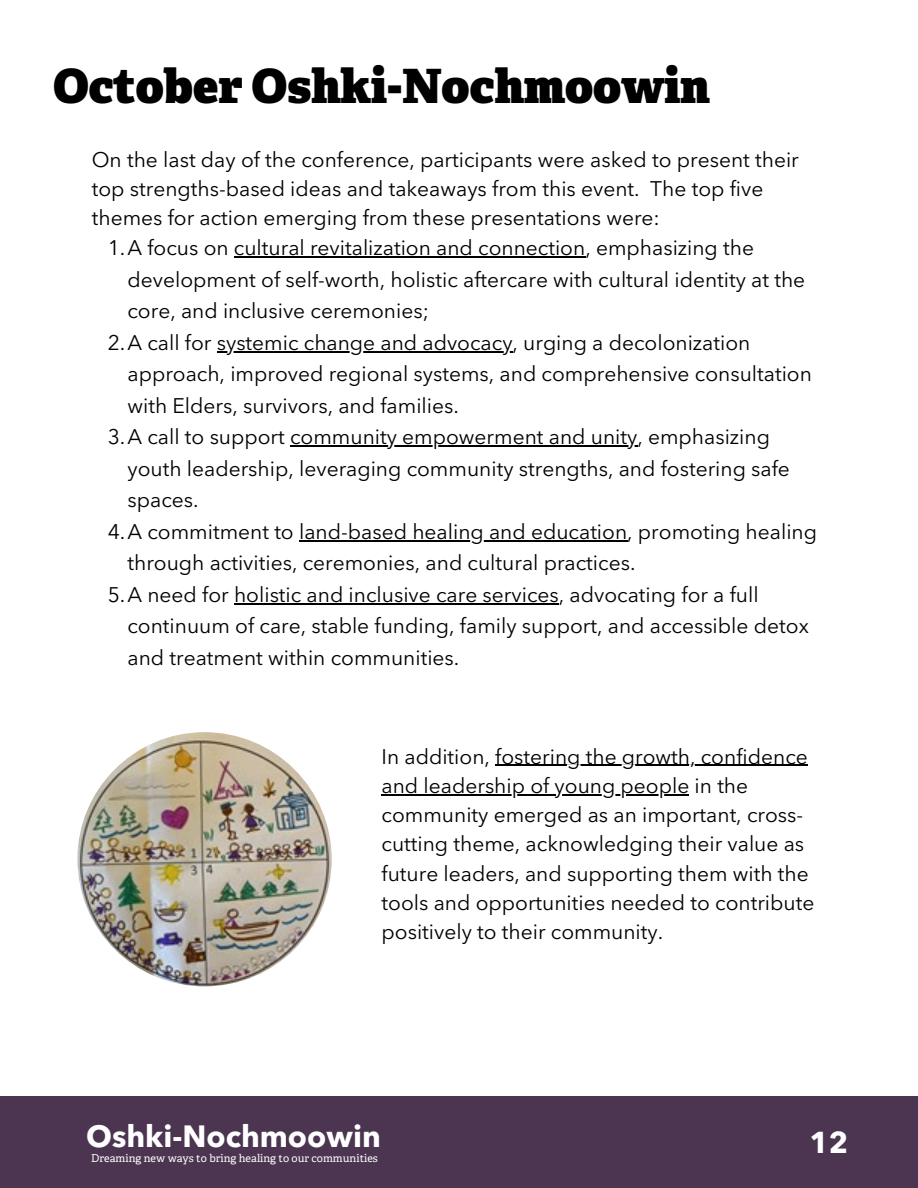
<style>
.page{position:relative;width:918px;height:1188px;background:#fff}
.page>*{position:absolute;margin:0;border:0;box-sizing:border-box;transform-origin:0 0}
.t1{font:800 47.25px "Adelle";color:#000}
.t2{font:700 30.45px "Avenir Next Cyr";color:#fff}
.t3{font:700 30px "Avenir Next Cyr";color:#fff}
.t4{font:21px/29.2px "Avenir Next Cyr";color:#000}
.t5{font:10.8px "Adelle";color:#fff}
</style>
<div class="page">
<img style="left:77px;top:732px;width:255px;height:254px;border-radius:50%">
<hr style="left:234px;top:257px;width:351px;height:1px;background:#000">
<hr style="left:217px;top:351px;width:296px;height:1px;background:#000">
<hr style="left:290px;top:446px;width:347px;height:1px;background:#000">
<hr style="left:299px;top:540px;width:328px;height:1px;background:#000">
<hr style="left:234px;top:603px;width:325px;height:1px;background:#000">
<hr style="left:495px;top:765px;width:313px;height:1px;background:#000">
<hr style="left:382px;top:794px;width:307px;height:1px;background:#000">
<div style="left:0;top:1096px;width:918px;height:92px;background:#4b3550"></div>
<h1 class="t1" style="left:53px;top:61px;width:658px">October Oshki-Nochmoowin</h1>
<p class="t4" style="left:92px;top:144px;width:709px">On the last day of the conference, participants were asked to present their</p>
<p class="t4" style="left:92px;top:174px;width:673px">top strengths-based ideas and takeaways from this event. The top five</p>
<p class="t4" style="left:92px;top:203px;width:570px">themes for action emerging from these presentations were:</p>
<p class="t4" style="left:108px;top:233px;width:648px">1.A focus on cultural revitalization and connection, emphasizing the</p>
<p class="t4" style="left:127px;top:265px;width:679px">development of self-worth, holistic aftercare with cultural identity at the</p>
<p class="t4" style="left:127px;top:296px;width:303px">core, and inclusive ceremonies;</p>
<p class="t4" style="left:108px;top:328px;width:644px">2.A call for systemic change and advocacy, urging a decolonization</p>
<p class="t4" style="left:127px;top:359px;width:686px">approach, improved regional systems, and comprehensive consultation</p>
<p class="t4" style="left:127px;top:391px;width:333px">with Elders, survivors, and families.</p>
<p class="t4" style="left:108px;top:422px;width:664px">3.A call to support community empowerment and unity, emphasizing</p>
<p class="t4" style="left:127px;top:454px;width:664px">youth leadership, leveraging community strengths, and fostering safe</p>
<p class="t4" style="left:127px;top:485px;width:73px">spaces.</p>
<p class="t4" style="left:108px;top:517px;width:711px">4.A commitment to land-based healing and education, promoting healing</p>
<p class="t4" style="left:127px;top:548px;width:510px">through activities, ceremonies, and cultural practices.</p>
<p class="t4" style="left:108px;top:580px;width:652px">5.A need for holistic and inclusive care services, advocating for a full</p>
<p class="t4" style="left:127px;top:611px;width:683px">continuum of care, stable funding, family support, and accessible detox</p>
<p class="t4" style="left:127px;top:643px;width:333px">and treatment within communities.</p>
<p class="t4" style="left:382px;top:742px;width:434px">In addition, fostering the growth, confidence and leadership of young people in the community emerged as an important, cross&shy;cutting theme, acknowledging their value as future leaders, and supporting them with the tools and opportunities needed to contribute positively to their community.</p>
<h2 class="t2" style="left:86px;top:1117px;width:296px">Oshki-Nochmoowin</h2>
<p class="t5" style="left:91px;top:1152px;width:288px">Dreaming new ways to bring healing to our communities</p>
<h3 class="t3" style="left:809px;top:1124px;width:40px">12</h3>
</div>
